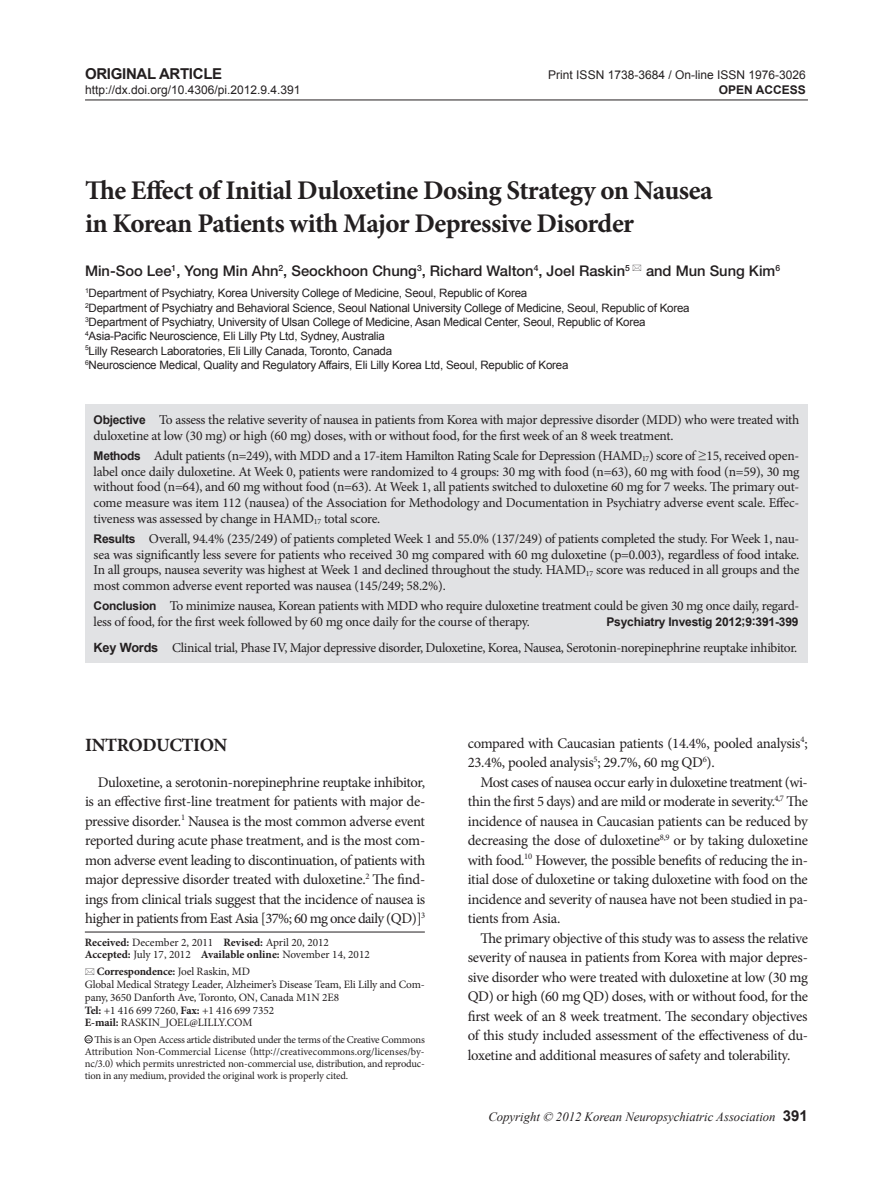
<style>
.page{position:relative;width:893px;height:1191px;background:#fff}
.page>*{position:absolute;margin:0;border:0;box-sizing:border-box;transform-origin:0 0}
.t1{font:700 27px/33px "Minion Pro";letter-spacing:-.02em;color:#231f20}
.t2{font:700 18.75px "Minion Pro";letter-spacing:-.02em;color:#231f20}
.t3{font:700 15px "Arial";letter-spacing:-.02em;color:#231f20}
.t4{font:14.7px/19.5px "Minion Pro";letter-spacing:-.025em;color:#231f20;text-align:justify}
.t5{font:500 14.7px "Helvetica Neue LT Std";color:#231f20}
.t6{font:13.5px/15.8px "Minion Pro";letter-spacing:-.025em;color:#231f20}
.t7{font:italic 12.75px "Times New Roman";color:#231f20}
.t8{font:12px "Arial";color:#231f20}
.t9{font:700 12px "Arial";letter-spacing:-.015em;color:#231f20}
.t10{font:11.55px/14.2px "Arial";letter-spacing:-.02em;color:#231f20}
.t11{font:11.25px/12.8px "Minion Pro";letter-spacing:-.01em;color:#231f20}
.t12{font:10.5px/12px "Minion Pro";letter-spacing:-.015em;color:#231f20;text-align:justify}
.s1{font-family:"Arial";font-weight:700;font-size:12px}
.s2{font-family:"Arial";font-weight:700;font-size:12.75px;color:#e1e2e4}
.s3{font-family:"Garamond"}
.s4{font-family:"Arial";font-weight:700;font-size:12.75px}
.s5{font-weight:700}
.s6{font-family:"Arial";font-weight:700;font-style:normal;font-size:15px}
</style>
<div class="page">
<div style="left:85px;top:404px;width:723px;height:259px;background:#e1e2e4"></div>
<hr style="left:85px;top:931px;width:340px;height:1px;background:#231f20">
<div style="left:85px;top:1035px;width:7px;height:8px;border:1px solid #231f20;border-radius:50%"></div>
<hr style="left:85px;top:100px;width:723px;height:1px;background:#231f20">
<p class="t3" style="left:85px;top:64px;width:139px">ORIGINAL ARTICLE</p>
<p class="t8" style="left:548px;top:67px;width:259px">Print ISSN 1738-3684 / On-line ISSN 1976-3026</p>
<p class="t8" style="left:85px;top:82px;width:217px">http://dx.doi.org/10.4306/pi.2012.9.4.391</p>
<p class="t9" style="left:719px;top:82px;width:88px">OPEN ACCESS</p>
<h1 class="t1" style="left:85px;top:173px;width:629px">The Effect of Initial Duloxetine Dosing Strategy on Nausea in Korean Patients with Major Depressive Disorder</h1>
<p class="t5" style="left:85px;top:262px;width:696px">Min-Soo Lee<sup>1</sup>, Yong Min Ahn<sup>2</sup>, Seockhoon Chung<sup>3</sup>, Richard Walton<sup>4</sup>, Joel Raskin<sup>5</sup> and Mun Sung Kim<sup>6</sup></p>
<p class="t10" style="left:85px;top:286px;width:606px"><sup>1</sup>Department of Psychiatry, Korea University College of Medicine, Seoul, Republic of Korea<br><sup>2</sup>Department of Psychiatry and Behavioral Science, Seoul National University College of Medicine, Seoul, Republic of Korea <sup>3</sup>Department of Psychiatry, University of Ulsan College of Medicine, Asan Medical Center, Seoul, Republic of Korea <sup>4</sup>Asia-Pacific Neuroscience, Eli Lilly Pty Ltd, Sydney, Australia<br><sup>5</sup>Lilly Research Laboratories, Eli Lilly Canada, Toronto, Canada<br><sup>6</sup>Neuroscience Medical, Quality and Regulatory Affairs, Eli Lilly Korea Ltd, Seoul, Republic of Korea</p>
<p class="t6" style="left:94px;top:412px;width:707px"><span class="s1">Objective</span><span class="s2">aa</span>To assess the relative severity of nausea in patients from Korea with major depressive disorder (MDD) who were treated with duloxetine at low (30 mg) or high (60 mg) doses, with or without food, for the first week of an 8 week treatment.</p>
<p class="t6" style="left:94px;top:448px;width:707px;text-align:justify"><span class="s1">Methods</span><span class="s2">aa</span>Adult patients (n=249), with MDD and a 17-item Hamilton Rating Scale for Depression (HAMD<sub>17</sub>) score of <span class="s3">≥</span>15, received open&shy;label once daily duloxetine. At Week 0, patients were randomized to 4 groups: 30 mg with food (n=63), 60 mg with food (n=59), 30 mg without food (n=64), and 60 mg without food (n=63). At Week 1, all patients switched to duloxetine 60 mg for 7 weeks. The primary out&shy;come measure was item 112 (nausea) of the Association for Methodology and Documentation in Psychiatry adverse event scale. Effec&shy;tiveness was assessed by change in HAMD<sub>17</sub> total score.</p>
<p class="t6" style="left:94px;top:531px;width:707px;text-align:justify"><span class="s1">Results</span><span class="s2">aa</span>Overall, 94.4% (235/249) of patients completed Week 1 and 55.0% (137/249) of patients completed the study. For Week 1, nau&shy;sea was significantly less severe for patients who received 30 mg compared with 60 mg duloxetine (p=0.003), regardless of food intake.<br>In all groups, nausea severity was highest at Week 1 and declined throughout the study. HAMD<sub>17</sub> score was reduced in all groups and the most common adverse event reported was nausea (145/249; 58.2%).</p>
<p class="t6" style="left:94px;top:598px;width:707px"><span class="s1">Conclusion</span><span class="s2">aa</span>To minimize nausea, Korean patients with MDD who require duloxetine treatment could be given 30 mg once daily, regard&shy;less of food, for the first week followed by 60 mg once daily for the course of therapy.</p>
<p class="t9" style="left:606px;top:613px;width:194px">Psychiatry Investig 2012;9:391-399</p>
<p class="t6" style="left:94px;top:640px;width:705px"><span class="s4">Key Words</span><span class="s2">aa</span>Clinical trial, Phase IV, Major depressive disorder, Duloxetine, Korea, Nausea, Serotonin-norepinephrine reuptake inhibitor.</p>
<h2 class="t2" style="left:85px;top:731px;width:144px">INTRODUCTION</h2>
<p class="t4" style="left:85px;top:772px;width:342px;text-indent:13px">Duloxetine, a serotonin-norepinephrine reuptake inhibitor, is an effective first-line treatment for patients with major de&shy;pressive disorder.<sup>1</sup> Nausea is the most common adverse event reported during acute phase treatment, and is the most com&shy;mon adverse event leading to discontinuation, of patients with major depressive disorder treated with duloxetine.<sup>2</sup> The find&shy;ings from clinical trials suggest that the incidence of nausea is higher in patients from East Asia [37%; 60 mg once daily (QD)]<sup>3</sup></p>
<p class="t11" style="left:85px;top:935px;width:286px"><span class="s5">Received:</span> December 2, 2011 <span class="s5">Revised:</span> April 20, 2012<br><span class="s5">Accepted:</span> July 17, 2012 <span class="s5">Available online:</span> November 14, 2012</p>
<p class="t11" style="left:85px;top:965px;width:341px;text-indent:12px"><span class="s5">Correspondence:</span> Joel Raskin, MD<br>Global Medical Strategy Leader, Alzheimer’s Disease Team, Eli Lilly and Com&shy;pany, 3650 Danforth Ave, Toronto, ON, Canada M1N 2E8<br><span class="s5">Tel:</span> +1 416 699 7260, <span class="s5">Fax:</span> +1 416 699 7352<br><span class="s5">E-mail:</span> RASKIN_JOEL@LILLY.COM</p>
<p class="t12" style="left:85px;top:1033px;width:342px"><sup>cc</sup> This is an Open Access article distributed under the terms of the Creative Commons Attribution Non-Commercial License (http://creativecommons.org/licenses/by&shy;nc/3.0) which permits unrestricted non-commercial use, distribution, and reproduc&shy;tion in any medium, provided the original work is properly cited.</p>
<p class="t4" style="left:468px;top:733px;width:342px">compared with Caucasian patients (14.4%, pooled analysis<sup>4</sup>;<br>23.4%, pooled analysis<sup>5</sup>; 29.7%, 60 mg QD<sup>6</sup>).</p>
<p class="t4" style="left:468px;top:772px;width:342px;text-indent:13px">Most cases of nausea occur early in duloxetine treatment (wi&shy;thin the first 5 days) and are mild or moderate in severity.<sup>4,7</sup> The incidence of nausea in Caucasian patients can be reduced by decreasing the dose of duloxetine<sup>8,9</sup> or by taking duloxetine with food.<sup>10</sup> However, the possible benefits of reducing the in&shy;itial dose of duloxetine or taking duloxetine with food on the incidence and severity of nausea have not been studied in pa&shy;tients from Asia.</p>
<p class="t4" style="left:468px;top:928px;width:342px;text-indent:13px">The primary objective of this study was to assess the relative severity of nausea in patients from Korea with major depres&shy;sive disorder who were treated with duloxetine at low (30 mg QD) or high (60 mg QD) doses, with or without food, for the first week of an 8 week treatment. The secondary objectives of this study included assessment of the effectiveness of du&shy;loxetine and additional measures of safety and tolerability.</p>
<p class="t7" style="left:488px;top:1107px;width:321px">Copyright © 2012 Korean Neuropsychiatric Association <span class="s6">391</span></p>
</div>
